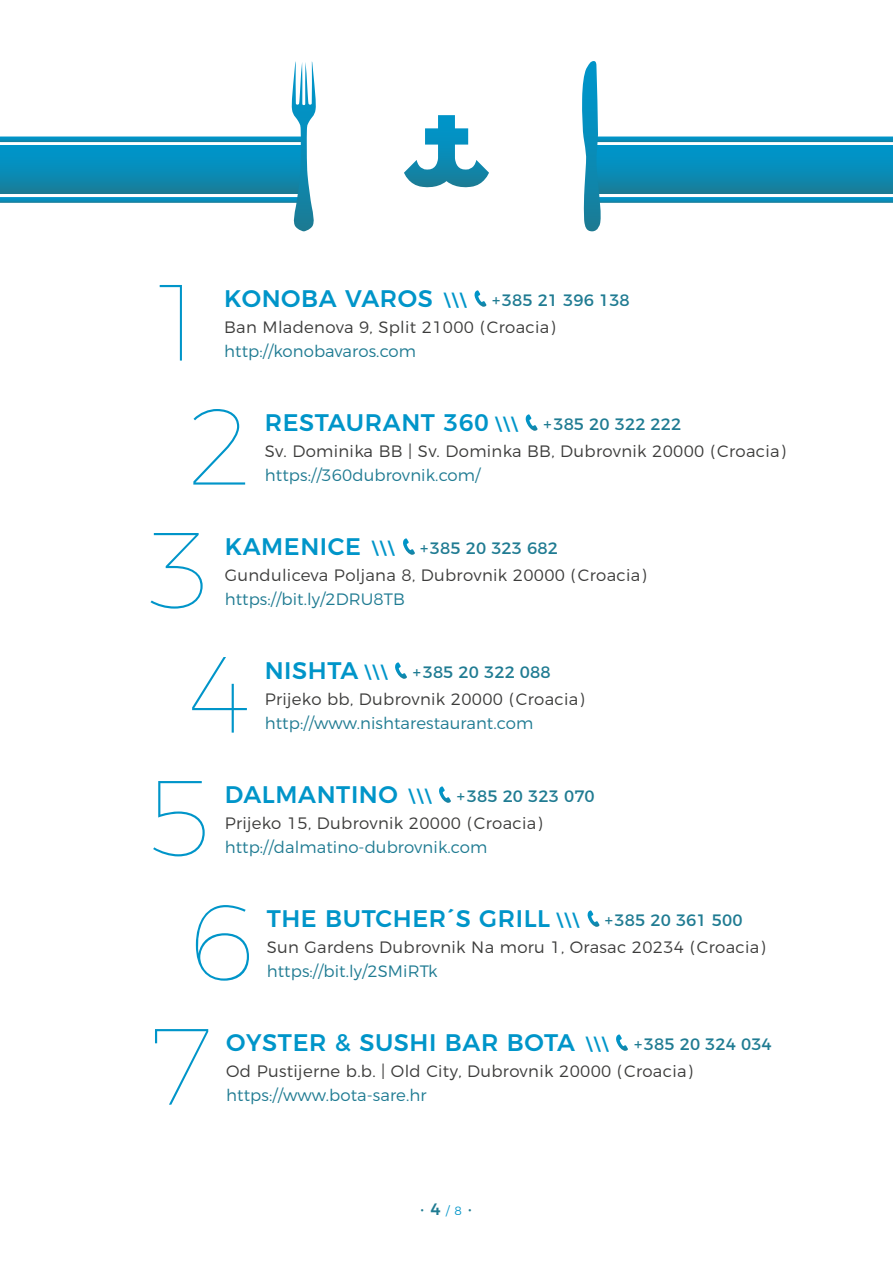
<style>
.page{position:relative;width:893px;height:1263px;background:#fff}
.page>*{position:absolute;margin:0;border:0;box-sizing:border-box;transform-origin:0 0}
.t1{font:100 108px "Montserrat";color:#0095c9}
.t2{font:500 24px "Montserrat";letter-spacing:.025em;color:#0095c9}
.t3{font:300 16.5px "Montserrat";letter-spacing:.02em;color:#3c3c3b}
.t4{font:300 16.5px "Montserrat";letter-spacing:.005em;color:#1f7b92}
.t5{font:16.5px "Montserrat";letter-spacing:.005em;color:#1f7b92}
.t6{font:500 16.5px "Montserrat";color:#1f7b92}
.s1{font-weight:600;font-size:16.5px}
.s2{font-weight:300;font-size:12px;color:#0095c9}
</style>
<div class="page">
<svg style="left:474px;top:290px;width:13px;height:17px"></svg>
<svg style="left:403px;top:538px;width:12px;height:17px"></svg>
<svg style="left:439px;top:786px;width:12px;height:17px"></svg>
<svg style="left:616px;top:1034px;width:12px;height:17px"></svg>
<svg style="left:525px;top:414px;width:13px;height:17px"></svg>
<svg style="left:395px;top:662px;width:12px;height:17px"></svg>
<svg style="left:587px;top:910px;width:13px;height:17px"></svg>
<svg style="left:602px;top:197px;width:291px;height:6px"></svg>
<div style="left:590px;top:137px;width:303px;height:5px;background:#068fbd"></div>
<div style="left:591px;top:146px;width:302px;height:48px;background:linear-gradient(to bottom,#0099d1,#187e9b)"></div>
<svg style="left:582px;top:61px;width:20px;height:170px"></svg>
<svg style="left:0;top:197px;width:291px;height:6px"></svg>
<div style="left:0;top:137px;width:303px;height:5px;background:#068fbd"></div>
<div style="left:0;top:146px;width:302px;height:48px;background:linear-gradient(to bottom,#0099d1,#187e9b)"></div>
<svg style="left:291px;top:61px;width:25px;height:170px"></svg>
<svg style="left:404px;top:115px;width:85px;height:73px"></svg>
<h1 class="t1" style="left:146px;top:241px;width:68px">1</h1>
<h2 class="t2" style="left:224px;top:279px;width:244px">KONOBA VAROS <span class="s1">\\\</span></h2>
<p class="t5" style="left:492px;top:286px;width:139px">+385 21 396 138</p>
<p class="t3" style="left:224px;top:314px;width:333px">Ban Mladenova 9, Split 21000 (Croacia)</p>
<p class="t4" style="left:224px;top:338px;width:193px">http://konobavaros.com</p>
<h1 class="t1" style="left:187px;top:365px;width:68px">2</h1>
<h2 class="t2" style="left:265px;top:403px;width:255px">RESTAURANT 360 <span class="s1">\\\</span></h2>
<p class="t5" style="left:544px;top:410px;width:139px">+385 20 322 222</p>
<p class="t3" style="left:265px;top:438px;width:523px">Sv. Dominika BB | Sv. Dominka BB, Dubrovnik 20000 (Croacia)</p>
<p class="t4" style="left:265px;top:462px;width:217px">https://360dubrovnik.com/</p>
<h1 class="t1" style="left:146px;top:489px;width:68px">3</h1>
<h2 class="t2" style="left:225px;top:527px;width:172px">KAMENICE <span class="s1">\\\</span></h2>
<p class="t5" style="left:420px;top:534px;width:139px">+385 20 323 682</p>
<p class="t3" style="left:225px;top:562px;width:424px">Gunduliceva Poljana 8, Dubrovnik 20000 (Croacia)</p>
<p class="t4" style="left:225px;top:586px;width:182px">https://bit.ly/2DRU8TB</p>
<h1 class="t1" style="left:187px;top:613px;width:68px">4</h1>
<h2 class="t2" style="left:265px;top:651px;width:124px">NISHTA <span class="s1">\\\</span></h2>
<p class="t5" style="left:413px;top:658px;width:139px">+385 20 322 088</p>
<p class="t3" style="left:265px;top:686px;width:322px">Prijeko bb, Dubrovnik 20000 (Croacia)</p>
<p class="t4" style="left:265px;top:710px;width:270px">http://www.nishtarestaurant.com</p>
<h1 class="t1" style="left:146px;top:737px;width:68px">5</h1>
<h2 class="t2" style="left:225px;top:775px;width:209px">DALMANTINO <span class="s1">\\\</span></h2>
<p class="t5" style="left:457px;top:782px;width:139px">+385 20 323 070</p>
<p class="t3" style="left:225px;top:810px;width:320px">Prijeko 15, Dubrovnik 20000 (Croacia)</p>
<p class="t4" style="left:225px;top:834px;width:264px">http://dalmatino-dubrovnik.com</p>
<h1 class="t1" style="left:189px;top:861px;width:68px">6</h1>
<h2 class="t2" style="left:267px;top:899px;width:314px">THE BUTCHER´S GRILL <span class="s1">\\\</span></h2>
<p class="t5" style="left:605px;top:906px;width:139px">+385 20 361 500</p>
<p class="t3" style="left:267px;top:934px;width:501px">Sun Gardens Dubrovnik Na moru 1, Orasac 20234 (Croacia)</p>
<p class="t4" style="left:267px;top:958px;width:172px">https://bit.ly/2SMiRTk</p>
<h1 class="t1" style="left:148px;top:985px;width:68px">7</h1>
<h2 class="t2" style="left:226px;top:1023px;width:384px">OYSTER &amp; SUSHI BAR BOTA <span class="s1">\\\</span></h2>
<p class="t5" style="left:634px;top:1030px;width:139px">+385 20 324 034</p>
<p class="t3" style="left:226px;top:1058px;width:468px">Od Pustijerne b.b. | Old City, Dubrovnik 20000 (Croacia)</p>
<p class="t4" style="left:226px;top:1082px;width:202px">https://www.bota-sare.hr</p>
<p class="t6" style="left:420px;top:1196px;width:53px">· 4 <span class="s2">/ 8</span> ·</p>
</div>
